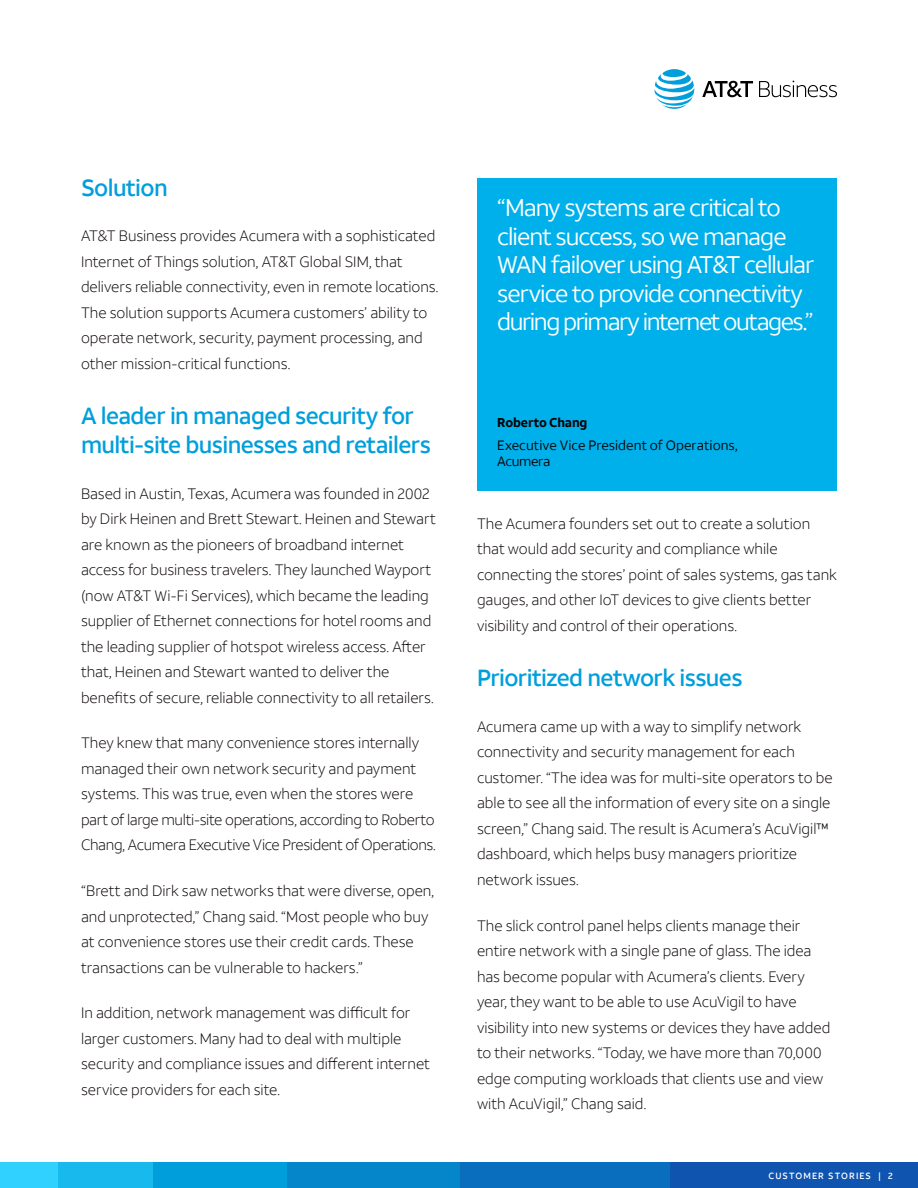
<style>
.page{position:relative;width:918px;height:1188px;background:#fff}
.page>*{position:absolute;margin:0;border:0;box-sizing:border-box;transform-origin:0 0}
.t1{font:24px/28.5px "ATT Aleck Sans";letter-spacing:-.045em;color:#fff}
.t2{font:500 23.25px/28.5px "ATT Aleck Sans";letter-spacing:-.025em;color:#009fdb}
.t3{font:300 15px/25.5px "ATT Aleck Sans";color:#090304}
.t4{font:13.5px/16.5px "ATT Aleck Sans";color:#090304}
.t5{font:700 12.75px "ATT Aleck Sans";letter-spacing:-.01em;color:#090304}
.t6{font:500 9px "ATT Aleck Sans";letter-spacing:.12em;color:#fff}
</style>
<div class="page">
<div style="left:669px;top:1163px;width:249px;height:25px;background:#0f54af"></div>
<div style="left:459px;top:1163px;width:211px;height:25px;background:#0a6ebe"></div>
<div style="left:287px;top:1163px;width:172px;height:25px;background:#0586cb"></div>
<div style="left:153px;top:1163px;width:134px;height:25px;background:#009fdb"></div>
<div style="left:57px;top:1163px;width:96px;height:25px;background:#18b9ed"></div>
<div style="left:0;top:1162px;width:57px;height:26px;background:#30d1ff"></div>
<svg style="left:654px;top:69px;width:40px;height:40px"></svg>
<svg style="left:702px;top:81px;width:51px;height:16px"></svg>
<svg style="left:759px;top:81px;width:78px;height:16px"></svg>
<div style="left:477px;top:178px;width:360px;height:312px;background:#00b0eb"></div>
<h2 class="t2" style="left:81px;top:173px;width:88px">Solution</h2>
<p class="t3" style="left:81px;top:223px;width:359px">AT&amp;T Business provides Acumera with a sophisticated Internet of Things solution, AT&amp;T Global SIM, that delivers reliable connectivity, even in remote locations.<br>The solution supports Acumera customers’ ability to operate network, security, payment processing, and other mission-critical functions.</p>
<h2 class="t2" style="left:81px;top:402px;width:351px">A leader in managed security for multi-site businesses and retailers</h2>
<p class="t3" style="left:81px;top:481px;width:357px">Based in Austin, Texas, Acumera was founded in 2002 by Dirk Heinen and Brett Stewart. Heinen and Stewart are known as the pioneers of broadband internet access for business travelers. They launched Wayport (now AT&amp;T Wi-Fi Services), which became the leading supplier of Ethernet connections for hotel rooms and the leading supplier of hotspot wireless access. After that, Heinen and Stewart wanted to deliver the benefits of secure, reliable connectivity to all retailers.</p>
<p class="t3" style="left:81px;top:730px;width:356px">They knew that many convenience stores internally managed their own network security and payment systems. This was true, even when the stores were part of large multi-site operations, according to Roberto Chang, Acumera Executive Vice President of Operations.</p>
<p class="t3" style="left:81px;top:878px;width:355px">“Brett and Dirk saw networks that were diverse, open, and unprotected,” Chang said. “Most people who buy at convenience stores use their credit cards. These transactions can be vulnerable to hackers.”</p>
<p class="t3" style="left:81px;top:1000px;width:350px">In addition, network management was difficult for larger customers. Many had to deal with multiple security and compliance issues and different internet service providers for each site.</p>
<h1 class="t1" style="left:497px;top:194px;width:319px">“Many systems are critical to client success, so we manage<br>WAN failover using AT&amp;T cellular service to provide connectivity during primary internet outages.”</h1>
<p class="t5" style="left:497px;top:414px;width:92px">Roberto Chang</p>
<p class="t4" style="left:497px;top:437px;width:242px">Executive Vice President of Operations,<br>Acumera</p>
<p class="t3" style="left:477px;top:510px;width:361px">The Acumera founders set out to create a solution that would add security and compliance while connecting the stores’ point of sales systems, gas tank gauges, and other IoT devices to give clients better visibility and control of their operations.</p>
<h2 class="t2" style="left:477px;top:664px;width:267px">Prioritized network issues</h2>
<p class="t3" style="left:477px;top:714px;width:357px">Acumera came up with a way to simplify network connectivity and security management for each customer. “The idea was for multi-site operators to be able to see all the information of every site on a single screen,” Chang said. The result is Acumera’s AcuVigil™ dashboard, which helps busy managers prioritize network issues.</p>
<p class="t3" style="left:477px;top:912px;width:355px">The slick control panel helps clients manage their entire network with a single pane of glass. The idea has become popular with Acumera’s clients. Every year, they want to be able to use AcuVigil to have visibility into new systems or devices they have added to their networks. “Today, we have more than 70,000 edge computing workloads that clients use and view with AcuVigil,” Chang said.</p>
<p class="t6" style="left:768px;top:1170px;width:126px">CUSTOMER STORIES | 2</p>
</div>
